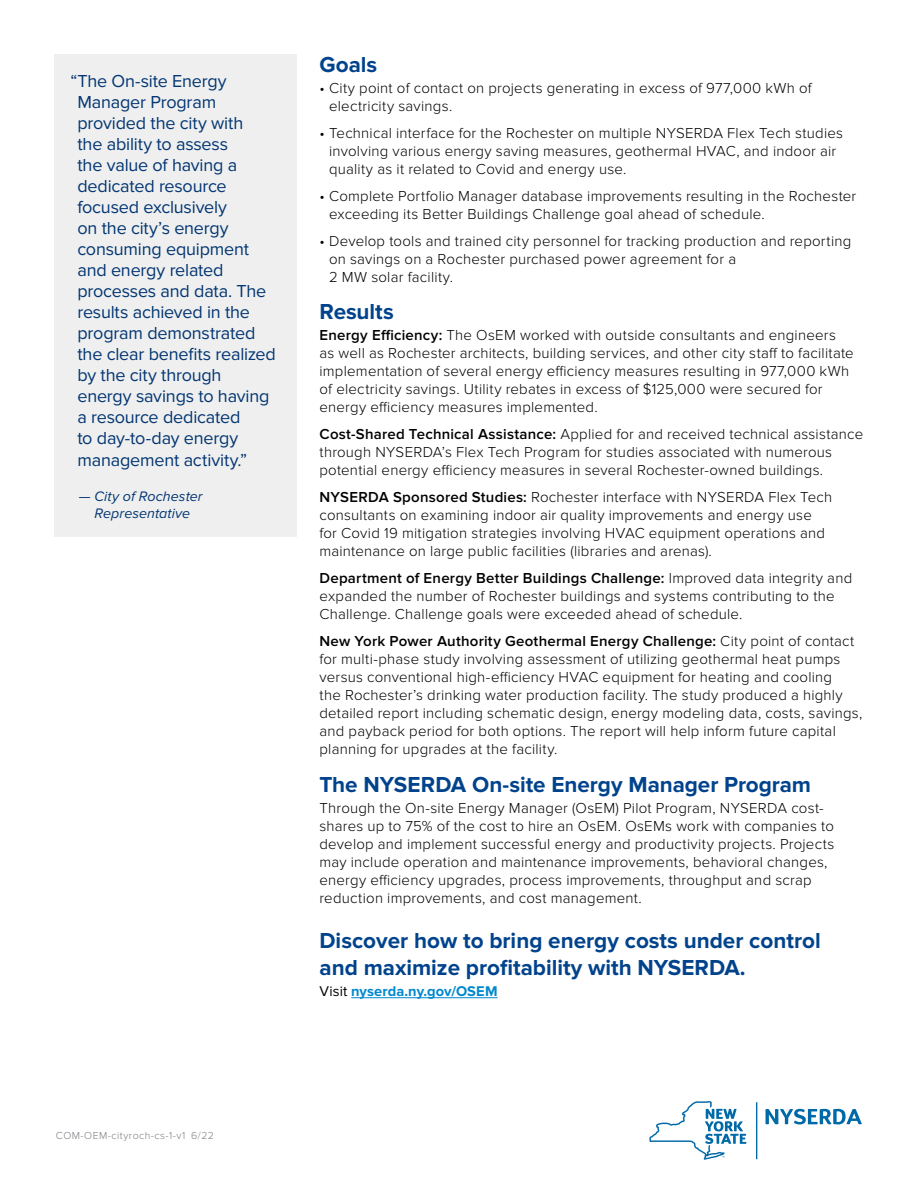
<style>
.page{position:relative;width:918px;height:1188px;background:#fff}
.page>*{position:absolute;margin:0;border:0;box-sizing:border-box;transform-origin:0 0}
.CS_Sub_1{font:700 22.5px/27px "Proxima Nova";color:#00438c}
.CS_Quote{font:18px/21px "Proxima Nova";letter-spacing:-.01em;color:#043673}
.CS_Body_Text{font:300 15px/18px "Proxima Nova";letter-spacing:.015em;color:#000}
.t1{font:700 14.7px "Proxima Nova";letter-spacing:.005em;color:#0088ce}
.CS_Quote-2{font:italic 14.25px/17.1px "Proxima Nova";letter-spacing:.005em;color:#043673;text-align:center}
.t2{font:300 10.5px "Proxima Nova";letter-spacing:.045em;color:#797d82}
.s1{font-weight:600}
.s2{font-weight:400;color:#000}
</style>
<div class="page">
<hr style="left:351px;top:997px;width:147px;height:1px;background:#0088ce">
<svg style="left:649px;top:1101px;width:97px;height:59px"></svg>
<svg style="left:766px;top:1109px;width:96px;height:15px"></svg>
<hr style="left:756px;top:1102px;width:1px;height:57px;background:#0069a7">
<div style="left:54px;top:54px;width:243px;height:482px;background:#eeefee"></div>
<p class="CS_Quote" style="left:77px;top:71px;width:200px;text-indent:-7px">“The On-site Energy<br>Manager Program provided the city with<br>the ability to assess<br>the value of having a dedicated resource focused exclusively<br>on the city’s energy consuming equipment and energy related processes and data. The results achieved in the program demonstrated the clear benefits realized by the city through energy savings to having a resource dedicated<br>to day-to-day energy management activity.”</p>
<p class="CS_Quote-2" style="left:79px;top:488px;width:125px">— City of Rochester<br>Representative</p>
<p class="CS_Sub_1" style="left:320px;top:51px;width:59px">Goals</p>
<p class="CS_Body_Text" style="left:329px;top:79px;width:484px;text-indent:-10px">• City point of contact on projects generating in excess of 977,000 kWh of electricity savings.</p>
<p class="CS_Body_Text" style="left:329px;top:124px;width:516px;text-indent:-10px">• Technical interface for the Rochester on multiple NYSERDA Flex Tech studies involving various energy saving measures, geothermal HVAC, and indoor air quality as it related to Covid and energy use.</p>
<p class="CS_Body_Text" style="left:329px;top:187px;width:529px;text-indent:-10px">• Complete Portfolio Manager database improvements resulting in the Rochester exceeding its Better Buildings Challenge goal ahead of schedule.</p>
<p class="CS_Body_Text" style="left:329px;top:232px;width:524px;text-indent:-10px">• Develop tools and trained city personnel for tracking production and reporting on savings on a Rochester purchased power agreement for a<br>2 MW solar facility.</p>
<p class="CS_Sub_1" style="left:320px;top:299px;width:76px">Results</p>
<p class="CS_Body_Text" style="left:320px;top:326px;width:536px"><span class="s1">Energy Efficiency:</span> The OsEM worked with outside consultants and engineers as well as Rochester architects, building services, and other city staff to facilitate implementation of several energy efficiency measures resulting in 977,000 kWh of electricity savings. Utility rebates in excess of $125,000 were secured for energy efficiency measures implemented.</p>
<p class="CS_Body_Text" style="left:320px;top:425px;width:545px"><span class="s1">Cost-Shared Technical Assistance:</span> Applied for and received technical assistance through NYSERDA’s Flex Tech Program for studies associated with numerous potential energy efficiency measures in several Rochester-owned buildings.</p>
<p class="CS_Body_Text" style="left:320px;top:488px;width:514px"><span class="s1">NYSERDA Sponsored Studies:</span> Rochester interface with NYSERDA Flex Tech consultants on examining indoor air quality improvements and energy use for Covid 19 mitigation strategies involving HVAC equipment operations and maintenance on large public facilities (libraries and arenas).</p>
<p class="CS_Body_Text" style="left:320px;top:569px;width:534px"><span class="s1">Department of Energy Better Buildings Challenge:</span> Improved data integrity and expanded the number of Rochester buildings and systems contributing to the<br>Challenge. Challenge goals were exceeded ahead of schedule.</p>
<p class="CS_Body_Text" style="left:320px;top:632px;width:544px"><span class="s1">New York Power Authority Geothermal Energy Challenge:</span> City point of contact for multi-phase study involving assessment of utilizing geothermal heat pumps versus conventional high-efficiency HVAC equipment for heating and cooling<br>the Rochester’s drinking water production facility. The study produced a highly detailed report including schematic design, energy modeling data, costs, savings, and payback period for both options. The report will help inform future capital planning for upgrades at the facility.</p>
<p class="CS_Sub_1" style="left:320px;top:771px;width:493px">The NYSERDA On-site Energy Manager Program</p>
<p class="CS_Body_Text" style="left:320px;top:799px;width:516px">Through the On-site Energy Manager (OsEM) Pilot Program, NYSERDA cost&shy;shares up to 75% of the cost to hire an OsEM. OsEMs work with companies to develop and implement successful energy and productivity projects. Projects may include operation and maintenance improvements, behavioral changes, energy efficiency upgrades, process improvements, throughput and scrap reduction improvements, and cost management.</p>
<p class="CS_Sub_1" style="left:320px;top:927px;width:503px">Discover how to bring energy costs under control and maximize profitability with NYSERDA.</p>
<p class="t1" style="left:320px;top:982px;width:180px"><span class="s2">Visit</span> nyserda.ny.gov/OSEM</p>
<p class="t2" style="left:56px;top:1130px;width:160px">COM-OEM-cityroch-cs-1-v1 6/22</p>
</div>
